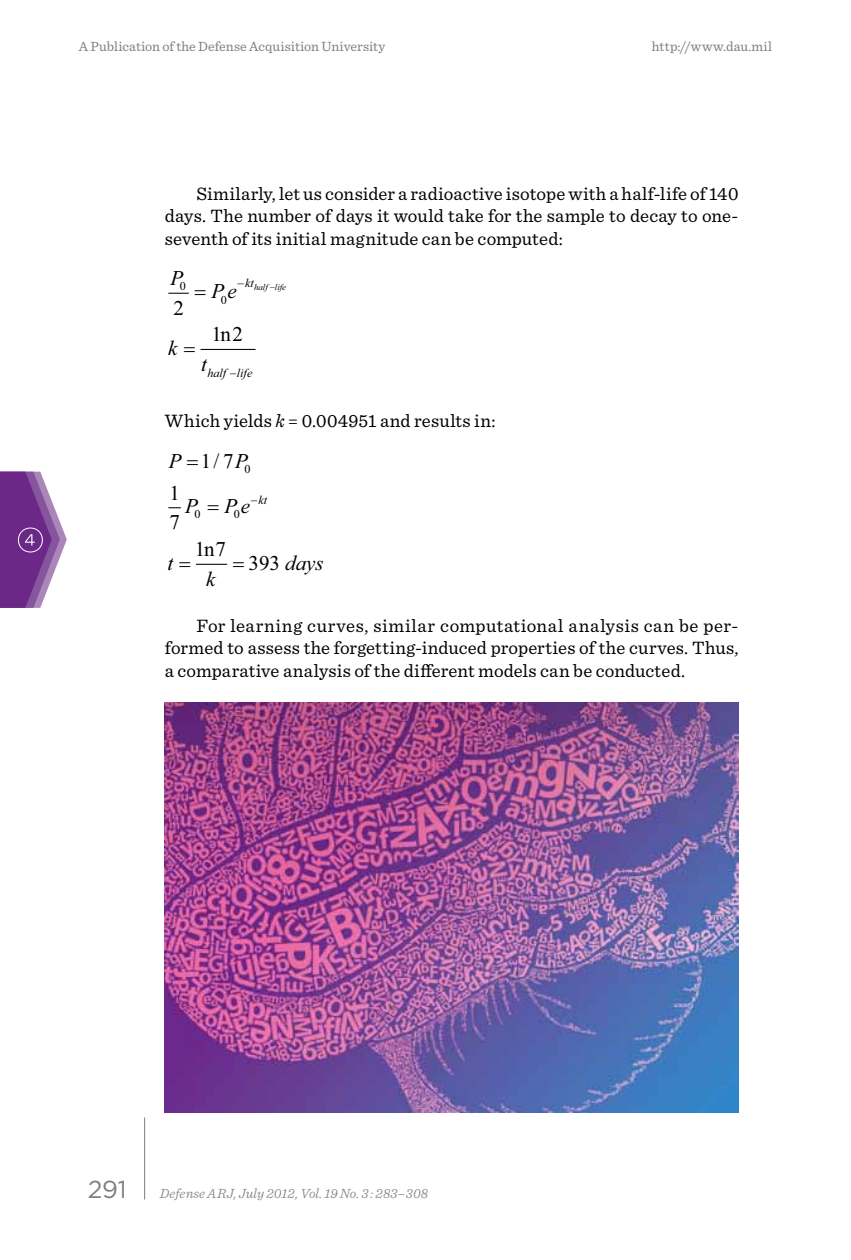
<style>
.page{position:relative;width:851px;height:1260px;background:#fff}
.page>*{position:absolute;margin:0;border:0;box-sizing:border-box;transform-origin:0 0}
.t1{font:24.5px "Gotham";color:#7d7e80}
.t2{font:italic 21px "Times New Roman";color:#000}
.t3{font:21px/29.6px "Times New Roman";color:#000}
.Body_Text{font:18.9px/22.8px "Sentinel";letter-spacing:.01em;color:#000;text-align:justify}
.t4{font:14px "Sentinel";letter-spacing:.005em;color:#7d7e80}
.t5{font:italic 300 14px "Sentinel";letter-spacing:.01em;color:#7d7e80}
.t6{font:italic 12.08px "Times New Roman";color:#000}
.t7{font:12.08px "Times New Roman";color:#000}
.t8{font:italic 8.75px "Times New Roman";color:#000}
.s1{font-style:italic}
.s2{font-style:normal}
</style>
<div class="page">
<hr style="left:144px;top:1118px;width:1px;height:82px;background:#7d7e80">
<svg style="left:0;top:472px;width:67px;height:136px"></svg>
<svg style="left:168px;top:293px;width:21px;height:1px"></svg>
<hr style="left:200px;top:349px;width:55px;height:1px;background:#000">
<svg style="left:168px;top:507px;width:13px;height:1px"></svg>
<hr style="left:196px;top:564px;width:31px;height:1px;background:#000">
<img style="left:165px;top:702px;width:573px;height:410px">
<p class="t4" style="left:79px;top:35px;width:308px">A Publication of the Defense Acquisition University</p>
<p class="t4" style="left:652px;top:35px;width:122px">http://www.dau.mil</p>
<p class="Body_Text" style="left:165px;top:181px;width:575px;text-indent:32px">Similarly, let us consider a radioactive isotope with a half-life of 140 days. The number of days it would take for the sample to decay to one&shy;seventh of its initial magnitude can be computed:</p>
<p class="t2" style="left:170px;top:264px;width:14px">P</p>
<p class="t2" style="left:211px;top:277px;width:27px">Pe</p>
<p class="t6" style="left:237px;top:275px;width:18px">−kt</p>
<p class="t7" style="left:180px;top:278px;width:8px">0</p>
<p class="t8" style="left:254px;top:281px;width:33px">half life</p>
<p class="t7" style="left:221px;top:292px;width:8px">0</p>
<p class="t3" style="left:174px;top:293px;width:12px">2</p>
<p class="t3" style="left:211px;top:319px;width:33px">1 2</p>
<p class="t3" style="left:221px;top:319px;width:12px">n</p>
<p class="t2" style="left:168px;top:333px;width:11px">k</p>
<p class="t2" style="left:201px;top:350px;width:7px">t</p>
<p class="t6" style="left:207px;top:364px;width:46px">half life</p>
<p class="Body_Text" style="left:165px;top:408px;width:332px">Which yields <span class="s1">k</span> = 0.004951 and results in:</p>
<p class="t2" style="left:169px;top:446px;width:14px">P</p>
<p class="t3" style="left:201px;top:445px;width:48px">1 7<span class="s1">P</span></p>
<p class="t2" style="left:185px;top:492px;width:14px">P</p>
<p class="t2" style="left:224px;top:492px;width:27px">Pe</p>
<p class="t3" style="left:213px;top:445px;width:7px">/</p>
<p class="t7" style="left:244px;top:461px;width:8px">0</p>
<p class="t3" style="left:169px;top:478px;width:12px">1<br>7</p>
<p class="t6" style="left:251px;top:491px;width:18px">−kt</p>
<p class="t7" style="left:194px;top:506px;width:8px">0</p>
<p class="t7" style="left:234px;top:506px;width:8px">0</p>
<p class="t2" style="left:167px;top:548px;width:7px">t</p>
<p class="t3" style="left:195px;top:534px;width:33px">1 7</p>
<p class="t3" style="left:204px;top:534px;width:12px">n</p>
<p class="t2" style="left:206px;top:564px;width:11px">k</p>
<p class="t2" style="left:248px;top:548px;width:77px"><span class="s2">393</span> days</p>
<p class="Body_Text" style="left:165px;top:613px;width:575px;text-indent:31px">For learning curves, similar computational analysis can be per&shy;formed to assess the forgetting-induced properties of the curves. Thus, a comparative analysis of the different models can be conducted.</p>
<p class="t1" style="left:88px;top:1173px;width:40px">291</p>
<p class="t5" style="left:160px;top:1183px;width:270px">Defense ARJ, July 2012, Vol. 19 No. 3 : 283–308</p>
</div>
